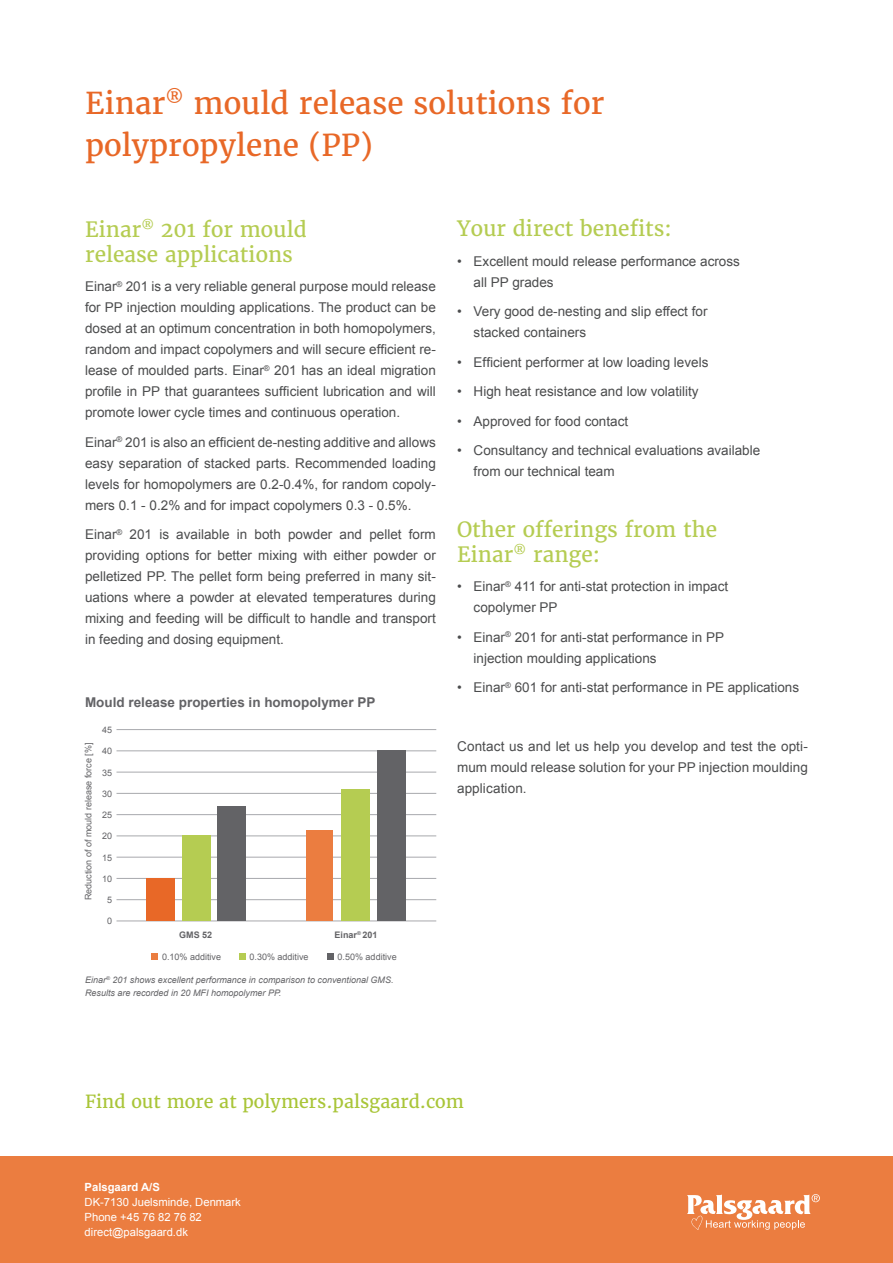
<style>
.page{position:relative;width:893px;height:1263px;background:#fff}
.page>*{position:absolute;margin:0;border:0;box-sizing:border-box;transform-origin:0 0}
.t1{font:30px/42px "Merriweather";color:#e86827}
.t2{font:21px/25.2px "Merriweather";color:#b5cc52}
.t3{font:18px "Merriweather";color:#a9c538}
.t4{font:13.5px/21px "Arial";color:#4b4c4d}
.t5{font:700 13.5px "Arial";color:#636366}
.t6{font:11.25px/15px "Arial";color:#fff}
.t7{font:700 11.25px "Arial";color:#fff}
.t8{font:italic 9px/13.5px "Arial";color:#636366}
.t9{font:9px "Arial";color:#636366}
.t10{font:700 9px "Arial";color:#636366}
</style>
<div class="page">
<div style="left:0;top:1157px;width:893px;height:106px;background:#eb7d40"></div>
<svg style="left:687px;top:1194px;width:133px;height:36px"></svg>
<hr style="left:117px;top:729px;width:319px;height:1px;background:#a8a9ad">
<hr style="left:117px;top:751px;width:319px;height:1px;background:#a8a9ad">
<hr style="left:117px;top:772px;width:319px;height:1px;background:#a8a9ad">
<hr style="left:117px;top:793px;width:319px;height:1px;background:#a8a9ad">
<hr style="left:117px;top:814px;width:319px;height:1px;background:#a8a9ad">
<hr style="left:117px;top:836px;width:319px;height:1px;background:#a8a9ad">
<hr style="left:117px;top:857px;width:319px;height:1px;background:#a8a9ad">
<hr style="left:117px;top:878px;width:319px;height:1px;background:#a8a9ad">
<hr style="left:117px;top:899px;width:319px;height:1px;background:#a8a9ad">
<hr style="left:117px;top:921px;width:319px;height:1px;background:#a8a9ad">
<div style="left:146px;top:878px;width:28px;height:43px;background:#e86827"></div>
<div style="left:307px;top:830px;width:26px;height:91px;background:#eb7d40"></div>
<div style="left:182px;top:836px;width:28px;height:85px;background:#b5cc52"></div>
<div style="left:341px;top:789px;width:29px;height:132px;background:#b5cc52"></div>
<div style="left:217px;top:807px;width:29px;height:114px;background:#636366"></div>
<div style="left:377px;top:751px;width:28px;height:170px;background:#636366"></div>
<div style="left:152px;top:953px;width:6px;height:7px;background:#eb7d40"></div>
<div style="left:239px;top:953px;width:7px;height:7px;background:#b5cc52"></div>
<div style="left:327px;top:953px;width:6px;height:7px;background:#636366"></div>
<h1 class="t1" style="left:85px;top:82px;width:521px">Einar<sup>®</sup> mould release solutions for polypropylene (PP)</h1>
<h2 class="t2" style="left:85px;top:217px;width:223px">Einar<sup>®</sup> 201 for mould release applications</h2>
<p class="t4" style="left:85px;top:276px;width:352px;text-align:justify">Einar<sup>®</sup> 201 is a very reliable general purpose mould release for PP injection moulding applications. The product can be dosed at an optimum concentration in both homopolymers, random and impact copolymers and will secure efficient re&shy;lease of moulded parts. Einar<sup>®</sup> 201 has an ideal migration profile in PP that guarantees sufficient lubrication and will promote lower cycle times and continuous operation.</p>
<p class="t4" style="left:85px;top:432px;width:352px;text-align:justify">Einar<sup>®</sup> 201 is also an efficient de-nesting additive and allows easy separation of stacked parts. Recommended loading levels for homopolymers are 0.2-0.4%, for random copoly&shy;mers 0.1 - 0.2% and for impact copolymers 0.3 - 0.5%.</p>
<p class="t4" style="left:85px;top:524px;width:352px;text-align:justify">Einar<sup>®</sup> 201 is available in both powder and pellet form providing options for better mixing with either powder or pelletized PP. The pellet form being preferred in many sit&shy;uations where a powder at elevated temperatures during mixing and feeding will be difficult to handle and transport in feeding and dosing equipment.</p>
<p class="t5" style="left:85px;top:693px;width:292px">Mould release properties in homopolymer PP</p>
<p class="t9" style="left:83px;top:900px;width:159px;rotate:-90deg">Reduction of of mould release force [%]</p>
<p class="t9" style="left:102px;top:724px;width:12px">45</p>
<p class="t9" style="left:102px;top:745px;width:12px">40</p>
<p class="t9" style="left:102px;top:766px;width:12px">35</p>
<p class="t9" style="left:102px;top:788px;width:12px">30</p>
<p class="t9" style="left:102px;top:809px;width:12px">25</p>
<p class="t9" style="left:102px;top:830px;width:12px">20</p>
<p class="t9" style="left:102px;top:851px;width:12px">15</p>
<p class="t9" style="left:102px;top:873px;width:12px">10</p>
<p class="t9" style="left:107px;top:894px;width:7px">5</p>
<p class="t9" style="left:107px;top:915px;width:7px">0</p>
<p class="t10" style="left:179px;top:928px;width:35px">GMS 52</p>
<p class="t10" style="left:335px;top:928px;width:44px">Einar<sup>®</sup> 201</p>
<p class="t9" style="left:162px;top:951px;width:61px">0.10% additive</p>
<p class="t9" style="left:250px;top:951px;width:61px">0.30% additive</p>
<p class="t9" style="left:338px;top:951px;width:61px">0.50% additive</p>
<p class="t8" style="left:85px;top:973px;width:310px">Einar<sup>®</sup> 201 shows excellent performance in comparison to conventional GMS.<br>Results are recorded in 20 MFI homopolymer PP.</p>
<h2 class="t2" style="left:457px;top:216px;width:216px">Your direct benefits:</h2>
<p class="t4" style="left:474px;top:251px;width:268px;text-indent:-16px">• Excellent mould release performance across all PP grades</p>
<p class="t4" style="left:474px;top:301px;width:235px;text-indent:-16px">• Very good de-nesting and slip effect for stacked containers</p>
<p class="t4" style="left:457px;top:352px;width:253px">• Efficient performer at low loading levels</p>
<p class="t4" style="left:457px;top:381px;width:243px">• High heat resistance and low volatility</p>
<p class="t4" style="left:457px;top:411px;width:173px">• Approved for food contact</p>
<p class="t4" style="left:474px;top:440px;width:288px;text-indent:-16px">• Consultancy and technical evaluations available from our technical team</p>
<h2 class="t2" style="left:457px;top:517px;width:262px">Other offerings from the<br>Einar<sup>®</sup> range:</h2>
<p class="t4" style="left:474px;top:576px;width:256px;text-indent:-17px">• Einar<sup>®</sup> 411 for anti-stat protection in impact copolymer PP</p>
<p class="t4" style="left:474px;top:627px;width:252px;text-indent:-16px">• Einar<sup>®</sup> 201 for anti-stat performance in PP injection moulding applications</p>
<p class="t4" style="left:457px;top:677px;width:343px">• Einar<sup>®</sup> 601 for anti-stat performance in PE applications</p>
<p class="t4" style="left:457px;top:736px;width:352px;text-align:justify">Contact us and let us help you develop and test the opti&shy;mum mould release solution for your PP injection moulding application.</p>
<h3 class="t3" style="left:85px;top:1090px;width:380px">Find out more at polymers.palsgaard.com</h3>
<p class="t7" style="left:85px;top:1180px;width:77px">Palsgaard A/S</p>
<p class="t6" style="left:85px;top:1195px;width:158px">DK-7130 Juelsminde, Denmark<br>Phone +45 76 82 76 82 direct@palsgaard.dk</p>
</div>
